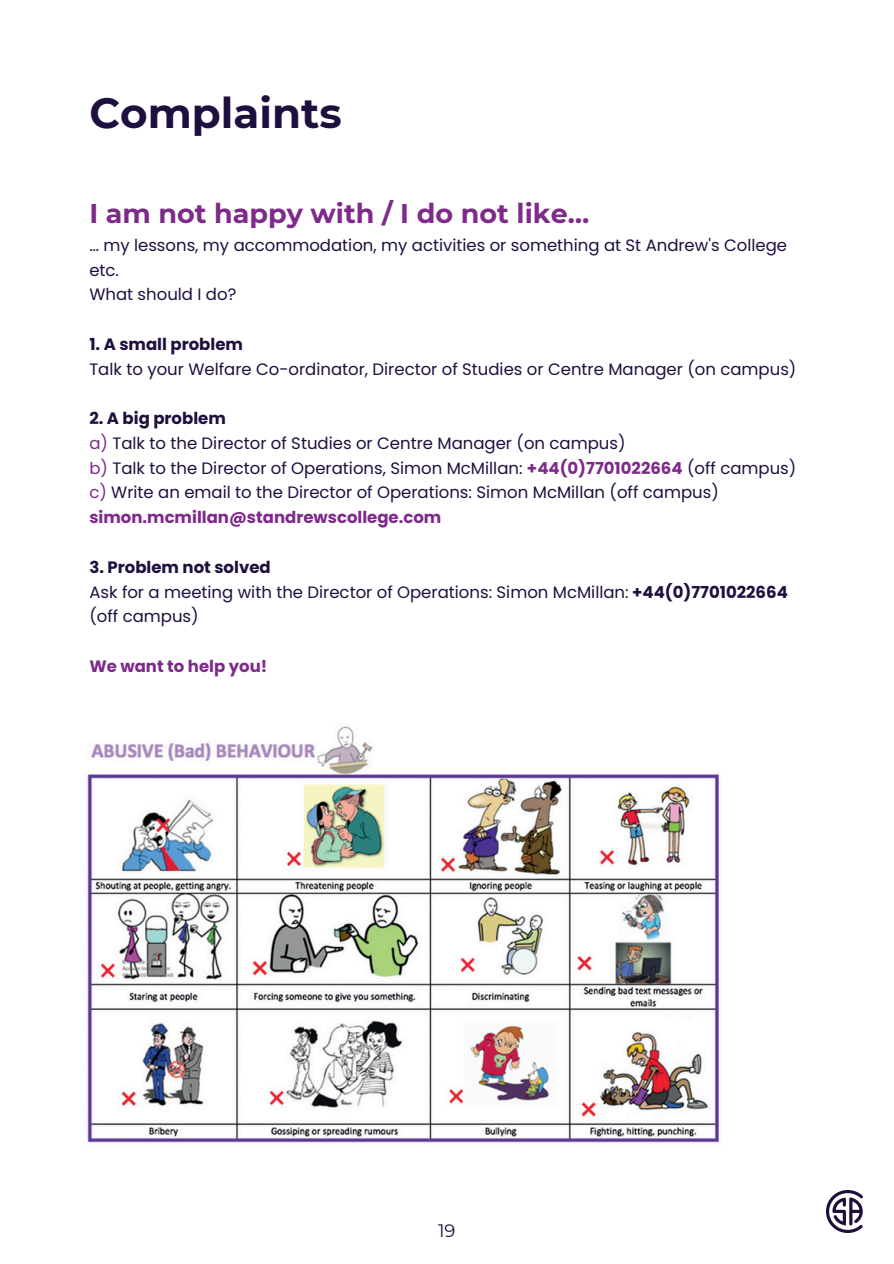
<style>
.page{position:relative;width:894px;height:1264px;background:#fff}
.page>*{position:absolute;margin:0;border:0;box-sizing:border-box;transform-origin:0 0}
.t1{font:700 42px "Montserrat";color:#1f0f3f}
.t2{font:700 27px "Montserrat";color:#7e2a8a}
.t3{font:18px "Montserrat";color:#1f0f3f}
.t4{font:16.5px/24.8px "Poppins";color:#1f0f3f}
.t5{font:700 16.5px "Poppins";color:#1f0f3f}
.t6{font:700 16.5px "Poppins";color:#7e2a8a}
.s1{color:#7e2a8a}
.s2{font-weight:700;color:#7e2a8a}
.s3{font-weight:700}
</style>
<div class="page">
<img style="left:826px;top:1190px;width:36px;height:42px">
<img style="left:87px;top:726px;width:633px;height:417px">
<p class="t1" style="left:89px;top:87px;width:254px">Complaints</p>
<p class="t2" style="left:89px;top:196px;width:501px">I am not happy with / I do not like…</p>
<p class="t4" style="left:89px;top:233px;width:699px">… my lessons, my accommodation, my activities or something at St Andrew's College etc.</p>
<p class="t4" style="left:89px;top:282px;width:148px">What should I do?</p>
<p class="t5" style="left:89px;top:332px;width:155px">1. A small problem</p>
<p class="t4" style="left:89px;top:356px;width:708px">Talk to your Welfare Co-ordinator, Director of Studies or Centre Manager (on campus)</p>
<p class="t5" style="left:89px;top:407px;width:138px">2. A big problem</p>
<p class="t4" style="left:89px;top:431px;width:537px"><span class="s1">a)</span> Talk to the Director of Studies or Centre Manager (on campus)</p>
<p class="t4" style="left:89px;top:455px;width:708px"><span class="s1">b)</span> Talk to the Director of Operations, Simon McMillan: <span class="s2">+44(0)7701022664</span> (off campus)</p>
<p class="t4" style="left:89px;top:480px;width:630px"><span class="s1">c)</span> Write an email to the Director of Operations: Simon McMillan (off campus) <span class="s2">simon.mcmillan@standrewscollege.com</span></p>
<p class="t5" style="left:89px;top:555px;width:183px">3. Problem not solved</p>
<h2 class="t4" style="left:89px;top:579px;width:699px">Ask for a meeting with the Director of Operations: Simon McMillan: <span class="s3">+44(0)7701022664 </span>(off campus)</h2>
<p class="t6" style="left:89px;top:654px;width:179px">We want to help you!</p>
<p class="t3" style="left:438px;top:1219px;width:19px">19</p>
</div>
